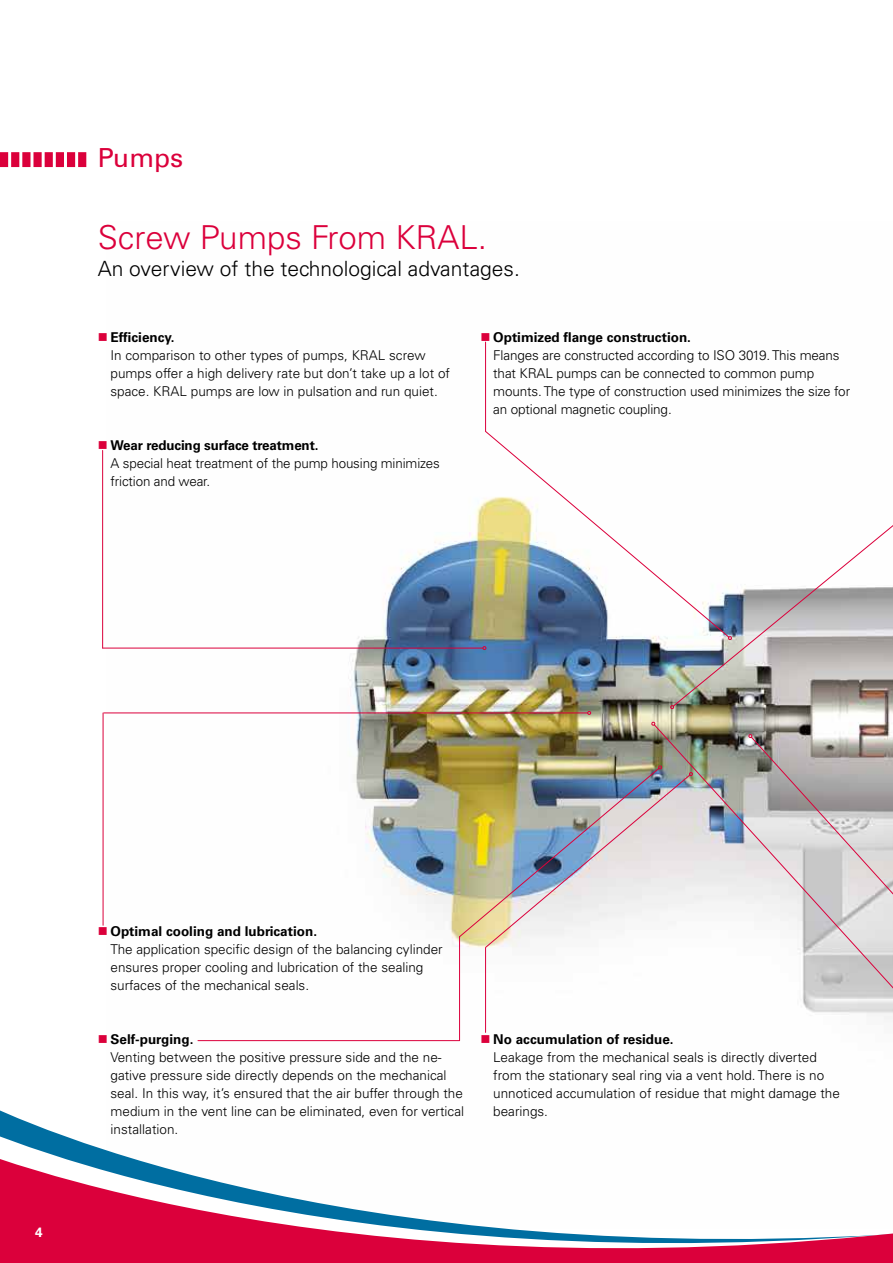
<style>
.page{position:relative;width:893px;height:1263px;background:#fff}
.page>*{position:absolute;margin:0;border:0;box-sizing:border-box;transform-origin:0 0}
.t1{font:300 33px "Univers LTCE";color:#db003b}
.t2{font:26.25px "Univers LT Pro 55 Roman";color:#db003b}
.t3{font:300 21px "Univers LTCE";color:#000}
.t4{font:300 13.5px/18px "Univers LTCE";color:#000}
.t5{font:700 13.5px "Univers LT Pro 65";color:#000}
.t6{font:700 13.5px "Univers LT Pro 65";color:#fff}
</style>
<div class="page">
<img style="left:106px;top:341px;width:787px;height:701px">
<hr style="left:485px;top:342px;width:1px;height:89px;background:#db003b">
<hr style="left:485px;top:948px;width:1px;height:84px;background:#db003b">
<hr style="left:459px;top:936px;width:1px;height:104px;background:#db003b">
<hr style="left:102px;top:450px;width:1px;height:198px;background:#db003b">
<hr style="left:103px;top:713px;width:1px;height:212px;background:#db003b">
<svg style="left:484px;top:430px;width:246px;height:208px"></svg>
<svg style="left:653px;top:724px;width:240px;height:310px"></svg>
<svg style="left:651px;top:721px;width:5px;height:5px"></svg>
<svg style="left:672px;top:485px;width:221px;height:222px"></svg>
<svg style="left:669px;top:705px;width:6px;height:5px"></svg>
<img style="left:458px;top:765px;width:236px;height:183px">
<hr style="left:103px;top:648px;width:380px;height:1px;background:#db003b">
<svg style="left:483px;top:646px;width:3px;height:4px"></svg>
<hr style="left:104px;top:712px;width:484px;height:1px;background:#db003b">
<svg style="left:587px;top:711px;width:4px;height:4px"></svg>
<hr style="left:198px;top:1040px;width:262px;height:1px;background:#db003b">
<svg style="left:0;top:1122px;width:893px;height:141px"></svg>
<div style="left:56px;top:152px;width:8px;height:15px;background:#db003b"></div>
<div style="left:67px;top:152px;width:8px;height:15px;background:#db003b"></div>
<div style="left:78px;top:152px;width:8px;height:15px;background:#db003b"></div>
<div style="left:0;top:152px;width:8px;height:15px;background:#db003b"></div>
<div style="left:11px;top:152px;width:8px;height:15px;background:#db003b"></div>
<div style="left:22px;top:152px;width:9px;height:15px;background:#db003b"></div>
<div style="left:33px;top:152px;width:9px;height:15px;background:#db003b"></div>
<div style="left:45px;top:152px;width:8px;height:15px;background:#db003b"></div>
<svg style="left:482px;top:1035px;width:7px;height:7px"></svg>
<h2 class="t2" style="left:98px;top:142px;width:87px">Pumps</h2>
<h1 class="t1" style="left:98px;top:219px;width:391px">Screw Pumps From KRAL.</h1>
<h3 class="t3" style="left:98px;top:257px;width:424px">An overview of the technological advantages.</h3>
<p class="t5" style="left:111px;top:329px;width:65px">Efficiency.</p>
<p class="t4" style="left:111px;top:346px;width:341px">In comparison to other types of pumps, KRAL screw pumps offer a high delivery rate but don’t take up a lot of space. KRAL pumps are low in pulsation and run quiet.</p>
<p class="t5" style="left:111px;top:437px;width:209px">Wear reducing surface treatment.</p>
<p class="t4" style="left:111px;top:454px;width:331px">A special heat treatment of the pump housing minimizes friction and wear.</p>
<p class="t5" style="left:493px;top:329px;width:199px">Optimized flange construction.</p>
<p class="t4" style="left:493px;top:346px;width:358px">Flanges are constructed according to ISO 3019. This means that KRAL pumps can be connected to common pump mounts. The type of construction used minimizes the size for an optional magnetic coupling.</p>
<p class="t6" style="left:35px;top:1224px;width:9px">4</p>
<p class="t5" style="left:111px;top:923px;width:208px">Optimal cooling and lubrication.</p>
<p class="t4" style="left:111px;top:940px;width:334px">The application specific design of the balancing cylinder ensures proper cooling and lubrication of the sealing surfaces of the mechanical seals.</p>
<p class="t5" style="left:111px;top:1031px;width:84px">Self-purging.</p>
<p class="t4" style="left:111px;top:1048px;width:355px">Venting between the positive pressure side and the ne&shy;gative pressure side directly depends on the mechanical seal. In this way, it’s ensured that the air buffer through the medium in the vent line can be eliminated, even for vertical installation.</p>
<p class="t5" style="left:493px;top:1031px;width:182px">No accumulation of residue.</p>
<p class="t4" style="left:493px;top:1048px;width:348px">Leakage from the mechanical seals is directly diverted from the stationary seal ring via a vent hold. There is no unnoticed accumulation of residue that might damage the bearings.</p>
</div>
